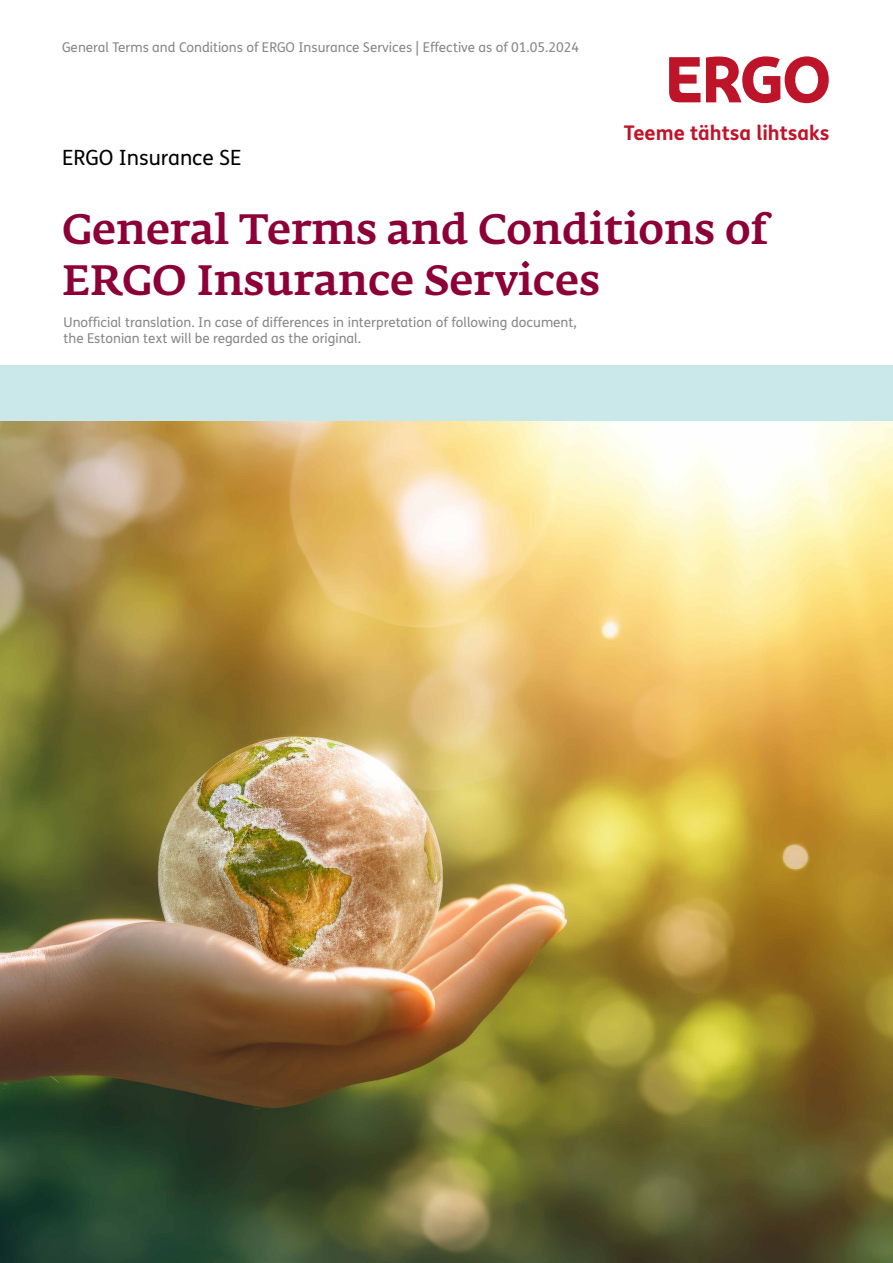
<style>
.page{position:relative;width:893px;height:1263px;background:#fff}
.page>*{position:absolute;margin:0;border:0;box-sizing:border-box;transform-origin:0 0}
.t1{font:500 42px/50.4px "Fedra Serif A Pro";color:#8c0037}
.t2{font:21px "FS Me Pro";color:#000}
.t3{font:700 20.1px "FS Me Pro";color:#bf1429}
.t4{font:13.5px/16.2px "FS Me Pro";color:#868786}
</style>
<div class="page">
<div style="left:0;top:366px;width:893px;height:55px;background:#cae7ea"></div>
<img style="left:0;top:421px;width:893px;height:842px">
<svg style="left:669px;top:56px;width:160px;height:47px"></svg>
<p class="t4" style="left:62px;top:39px;width:519px">General Terms and Conditions of ERGO Insurance Services | Effective as of 01.05.2024</p>
<h2 class="t2" style="left:62px;top:143px;width:181px">ERGO Insurance SE</h2>
<h3 class="t3" style="left:624px;top:117px;width:207px">Teeme tähtsa lihtsaks</h3>
<h1 class="t1" style="left:62px;top:204px;width:707px">General Terms and Conditions of<br>ERGO Insurance Services</h1>
<p class="t4" style="left:64px;top:314px;width:515px">Unofficial translation. In case of differences in interpretation of following document, the Estonian text will be regarded as the original.</p>
</div>
